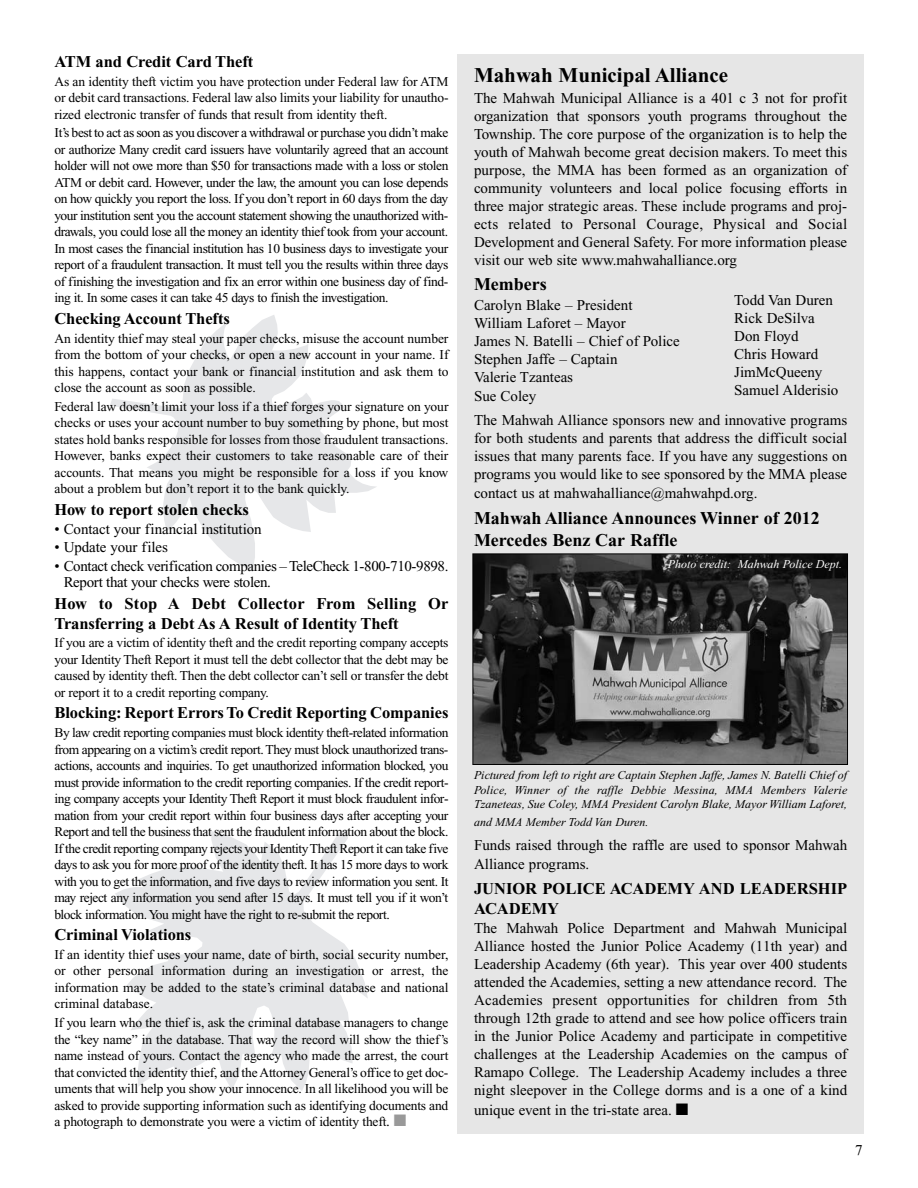
<style>
.page{position:relative;width:918px;height:1188px;background:#fff}
.page>*{position:absolute;margin:0;border:0;box-sizing:border-box;transform-origin:0 0}
.t1{font:700 21px "Times New Roman";color:#000}
.t2{font:700 18px/21.6px "Times New Roman";color:#000}
.t3{font:700 16.5px/19.5px "Times New Roman";letter-spacing:-.005em;color:#000}
.t4{font:15px/18px "Times New Roman";color:#000;text-align:justify}
.t5{font:15px/16.5px "Times New Roman";letter-spacing:-.025em;color:#000}
.t6{font:13.5px/16.5px "Times New Roman";letter-spacing:-.015em;color:#000;text-align:justify}
.t7{font:italic 12px/14.4px "Times New Roman";color:#000;text-align:justify}
.t8{font:italic 12px "Times New Roman";color:#fff}
.s1{font-size:15px}
.s2{color:#999}
</style>
<div class="page">
<svg style="left:110px;top:315px;width:267px;height:256px"></svg>
<svg style="left:115px;top:830px;width:253px;height:260px;fill:#e6e7e9"></svg>
<div style="left:457px;top:54px;width:407px;height:1080px;background:#e6e6e6"></div>
<img style="left:474px;top:556px;width:372px;height:207px">
<div style="left:472px;top:554px;width:376px;height:211px;border:1px solid #000"></div>
<p class="t3" style="left:54px;top:53px;width:200px">ATM and Credit Card Theft</p>
<p class="t6" style="left:54px;top:74px;width:396px">As an identity theft victim you have protection under Federal law for ATM or debit card transactions. Federal law also limits your liability for unautho&shy;rized electronic transfer of funds that result from identity theft.</p>
<p class="t6" style="left:54px;top:126px;width:396px">It’s best to act as soon as you discover a withdrawal or purchase you didn’t make or authorize Many credit card issuers have voluntarily agreed that an account holder will not owe more than $50 for transactions made with a loss or stolen ATM or debit card. However, under the law, the amount you can lose depends on how quickly you report the loss. If you don’t report in 60 days from the day your institution sent you the account statement showing the unauthorized with&shy;drawals, you could lose all the money an identity thief took from your account.<br>In most cases the financial institution has 10 business days to investigate your report of a fraudulent transaction. It must tell you the results within three days of finishing the investigation and fix an error within one business day of find&shy;ing it. In some cases it can take 45 days to finish the investigation.</p>
<p class="t3" style="left:54px;top:310px;width:177px">Checking Account Thefts</p>
<p class="t6" style="left:54px;top:331px;width:396px">An identity thief may steal your paper checks, misuse the account number from the bottom of your checks, or open a new account in your name. If this happens, contact your bank or financial institution and ask them to close the account as soon as possible.</p>
<p class="t6" style="left:54px;top:399px;width:396px">Federal law doesn’t limit your loss if a thief forges your signature on your checks or uses your account number to buy something by phone, but most states hold banks responsible for losses from those fraudulent transactions.<br>However, banks expect their customers to take reasonable care of their accounts. That means you might be responsible for a loss if you know about a problem but don’t report it to the bank quickly.</p>
<p class="t3" style="left:54px;top:501px;width:196px">How to report stolen checks</p>
<p class="t4" style="left:54px;top:521px;width:209px">• Contact your financial institution</p>
<p class="t4" style="left:54px;top:540px;width:115px">• Update your files</p>
<p class="t5" style="left:64px;top:559px;width:386px;text-indent:-9px">• Contact check verification companies – TeleCheck 1-800-710-9898.<br>Report that your checks were stolen.</p>
<p class="t3" style="left:54px;top:596px;width:396px">How to Stop A Debt Collector From Selling Or<br>Transferring a Debt As A Result of Identity Theft</p>
<p class="t6" style="left:54px;top:636px;width:396px">If you are a victim of identity theft and the credit reporting company accepts your Identity Theft Report it must tell the debt collector that the debt may be caused by identity theft. Then the debt collector can’t sell or transfer the debt or report it to a credit reporting company.</p>
<p class="t3" style="left:54px;top:705px;width:395px">Blocking: Report Errors To Credit Reporting Companies</p>
<p class="t6" style="left:54px;top:726px;width:396px">By law credit reporting companies must block identity theft-related information from appearing on a victim’s credit report. They must block unauthorized trans&shy;actions, accounts and inquiries. To get unauthorized information blocked, you must provide information to the credit reporting companies. If the credit report&shy;ing company accepts your Identity Theft Report it must block fraudulent infor&shy;mation from your credit report within four business days after accepting your Report and tell the business that sent the fraudulent information about the block.<br>If the credit reporting company rejects your Identity Theft Report it can take five days to ask you for more proof of the identity theft. It has 15 more days to work with you to get the information, and five days to review information you sent. It may reject any information you send after 15 days. It must tell you if it won’t block information. You might have the right to re-submit the report.</p>
<p class="t3" style="left:54px;top:927px;width:138px">Criminal Violations</p>
<p class="t6" style="left:54px;top:947px;width:396px">If an identity thief uses your name, date of birth, social security number, or other personal information during an investigation or arrest, the information may be added to the state’s criminal database and national criminal database.</p>
<p class="t6" style="left:54px;top:1016px;width:395px">If you learn who the thief is, ask the criminal database managers to change the “key name” in the database. That way the record will show the thief’s name instead of yours. Contact the agency who made the arrest, the court that convicted the identity thief, and the Attorney General’s office to get doc&shy;uments that will help you show your innocence. In all likelihood you will be asked to provide supporting information such as identifying documents and a photograph to demonstrate you were a victim of identity theft<span class="s1">.</span> <span class="s2">■</span></p>
<h1 class="t1" style="left:474px;top:68px;width:256px">Mahwah Municipal Alliance</h1>
<p class="t4" style="left:474px;top:90px;width:375px">The Mahwah Municipal Alliance is a 401 c 3 not for profit organization that sponsors youth programs throughout the Township. The core purpose of the organization is to help the youth of Mahwah become great decision makers. To meet this purpose, the MMA has been formed as an organization of community volunteers and local police focusing efforts in three major strategic areas. These include programs and proj&shy;ects related to Personal Courage, Physical and Social Development and General Safety. For more information please visit our web site www.mahwahalliance.org</p>
<h2 class="t2" style="left:474px;top:276px;width:74px">Members</h2>
<p class="t4" style="left:474px;top:297px;width:207px;text-align:left">Carolyn Blake – President<br>William Laforet – Mayor<br>James N. Batelli – Chief of Police<br>Stephen Jaffe – Captain<br>Valerie Tzanteas<br>Sue Coley</p>
<p class="t4" style="left:474px;top:412px;width:375px">The Mahwah Alliance sponsors new and innovative programs for both students and parents that address the difficult social issues that many parents face. If you have any suggestions on programs you would like to see sponsored by the MMA please contact us at mahwahalliance@mahwahpd.org.</p>
<h2 class="t2" style="left:474px;top:510px;width:347px">Mahwah Alliance Announces Winner of 2012<br>Mercedes Benz Car Raffle</h2>
<p class="t4" style="left:734px;top:293px;width:106px;text-align:left">Todd Van Duren<br>Rick DeSilva<br>Don Floyd<br>Chris Howard<br>JimMcQueeny<br>Samuel Alderisio</p>
<p class="t8" style="left:668px;top:559px;width:176px">Photo credit: Mahwah Police Dept.</p>
<p class="t7" style="left:474px;top:769px;width:375px">Pictured from left to right are Captain Stephen Jaffe, James N. Batelli Chief of Police, Winner of the raffle Debbie Messina, MMA Members Valerie Tzaneteas, Sue Coley, MMA President Carolyn Blake, Mayor William Laforet,</p>
<p class="t7" style="left:474px;top:816px;width:176px">and MMA Member Todd Van Duren.</p>
<p class="t4" style="left:474px;top:837px;width:375px;line-height:19px">Funds raised through the raffle are used to sponsor Mahwah<br>Alliance programs.</p>
<p class="t3" style="left:474px;top:881px;width:375px">JUNIOR POLICE ACADEMY AND LEADERSHIP<br>ACADEMY</p>
<p class="t4" style="left:474px;top:920px;width:375px">The Mahwah Police Department and Mahwah Municipal Alliance hosted the Junior Police Academy (11th year) and Leadership Academy (6th year). This year over 400 students attended the Academies, setting a new attendance record. The Academies present opportunities for children from 5th through 12th grade to attend and see how police officers train in the Junior Police Academy and participate in competitive challenges at the Leadership Academies on the campus of Ramapo College. The Leadership Academy includes a three night sleepover in the College dorms and is a one of a kind</p>
<p class="t4" style="left:474px;top:1102px;width:216px">unique event in the tri-state area. ■</p>
<p class="t4" style="left:855px;top:1142px;width:9px">7</p>
</div>
